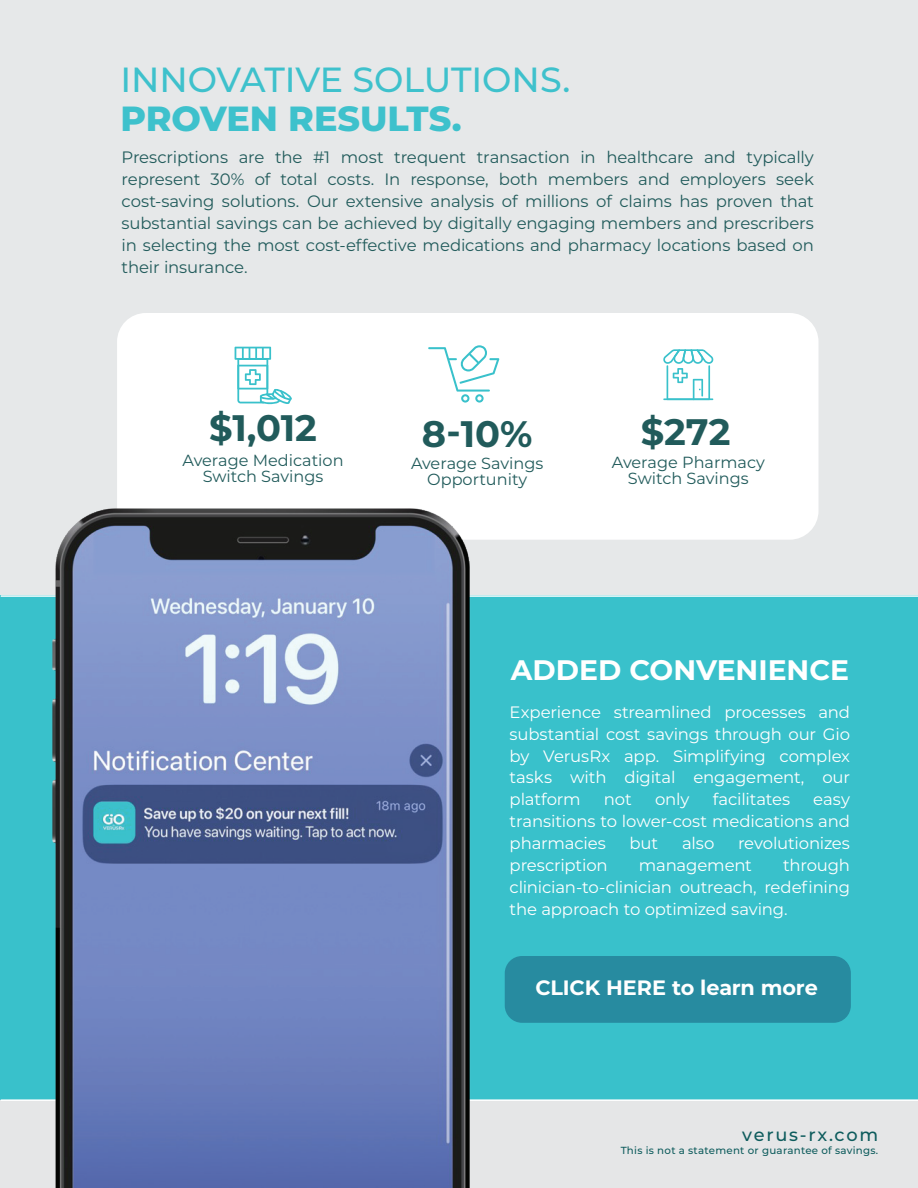
<style>
.page{position:relative;width:918px;height:1188px;background:#fff}
.page>*{position:absolute;margin:0;border:0;box-sizing:border-box;transform-origin:0 0}
.t1{font:700 36.9px "Montserrat";color:#215b5b}
.t2{font:500 34.95px "Montserrat";color:#3ec1cc}
.t3{font:800 34.95px "Montserrat";color:#3ec1cc}
.t4{font:700 28.2px "Montserrat";color:#fff}
.t5{font:700 20.85px "Montserrat";letter-spacing:-.01em;color:#fff}
.t6{font:500 17.7px "Montserrat";letter-spacing:.1em;color:#0e5c5d}
.t7{font:16.5px/21.9px "Montserrat";letter-spacing:-.005em;color:#215b5b;text-align:justify}
.t8{font:16.5px/21.9px "Montserrat";letter-spacing:-.01em;color:#fff;text-align:justify}
.t9{font:16.05px/16px "Montserrat";color:#215b5b;text-align:center}
.t10{font:500 10.2px "Montserrat";letter-spacing:.025em;color:#0e5c5d}
</style>
<div class="page">
<div style="left:0;top:0;width:918px;height:630px;background:#e6e8e9"></div>
<div style="left:117px;top:313px;width:702px;height:227px;background:#fff;border-radius:29px"></div>
<div style="left:0;top:1098px;width:917px;height:89px;background:#e5e6e7"></div>
<div style="left:0;top:596px;width:918px;height:504px;background:#39c1cb"></div>
<div style="left:505px;top:956px;width:346px;height:67px;background:#278ba0;border-radius:17px"></div>
<hr style="left:1px;top:595px;width:917px;height:2px;background:#fff">
<hr style="left:1px;top:1099px;width:917px;height:2px;background:#fff">
<svg style="left:235px;top:347px;width:57px;height:57px"></svg>
<svg style="left:428px;top:345px;width:71px;height:58px"></svg>
<svg style="left:663px;top:349px;width:51px;height:51px"></svg>
<img style="left:42px;top:508px;width:443px;height:680px">
<h2 class="t2" style="left:120px;top:55px;width:451px">INNOVATIVE SOLUTIONS.</h2>
<h2 class="t3" style="left:120px;top:93px;width:343px">PROVEN RESULTS.</h2>
<p class="t7" style="left:122px;top:146px;width:694px">Prescriptions are the #1 most trequent transaction in healthcare and typically represent 30% of total costs. In response, both members and employers seek cost-saving solutions. Our extensive analysis of millions of claims has proven that substantial savings can be achieved by digitally engaging members and prescribers in selecting the most cost-effective medications and pharmacy locations based on their insurance.</p>
<h1 class="t1" style="left:209px;top:402px;width:109px">$1,012</h1>
<h1 class="t1" style="left:422px;top:407px;width:112px">8-10%</h1>
<h1 class="t1" style="left:641px;top:405px;width:91px">$272</h1>
<p class="t9" style="left:183px;top:452px;width:163px">Average Medication<br>Switch Savings</p>
<p class="t9" style="left:411px;top:455px;width:134px">Average Savings<br>Opportunity</p>
<p class="t9" style="left:612px;top:453px;width:154px">Average Pharmacy<br>Switch Savings</p>
<h3 class="t4" style="left:511px;top:650px;width:340px">ADDED CONVENIENCE</h3>
<p class="t8" style="left:510px;top:700px;width:342px">Experience streamlined processes and substantial cost savings through our Gio by VerusRx app. Simplifying complex tasks with digital engagement, our platform</p>
<p class="t8" style="left:604px;top:788px;width:29px">not</p>
<p class="t8" style="left:655px;top:788px;width:36px">only</p>
<p class="t8" style="left:713px;top:788px;width:79px">facilitates</p>
<p class="t8" style="left:510px;top:788px;width:342px;text-indent:304px">easy transitions to lower-cost medications and pharmacies</p>
<p class="t8" style="left:630px;top:832px;width:30px">but</p>
<p class="t8" style="left:682px;top:832px;width:34px">also</p>
<p class="t8" style="left:738px;top:832px;width:113px">revolutionizes</p>
<p class="t8" style="left:510px;top:854px;width:342px;text-indent:274px">through clinician-to-clinician outreach, redefining the approach to optimized saving.</p>
<p class="t8" style="left:510px;top:854px;width:100px">prescription</p>
<p class="t8" style="left:639px;top:854px;width:115px">management</p>
<p class="t5" style="left:535px;top:973px;width:284px">CLICK HERE to learn more</p>
<p class="t6" style="left:742px;top:1123px;width:137px">verus-rx.com</p>
<p class="t10" style="left:621px;top:1143px;width:259px">This is not a statement or guarantee of savings.</p>
</div>
